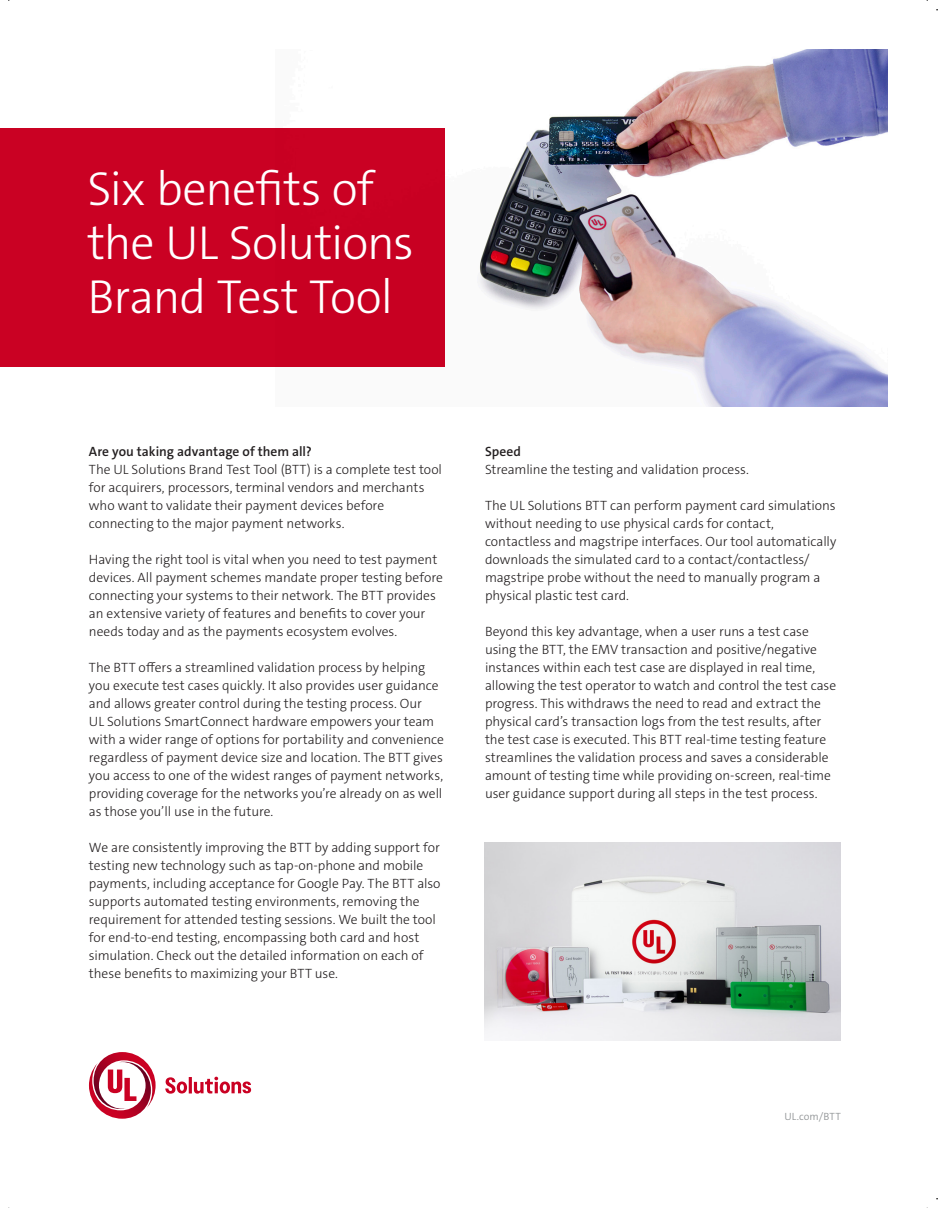
<style>
.page{position:relative;width:938px;height:1208px;background:#fff}
.page>*{position:absolute;margin:0;border:0;box-sizing:border-box;transform-origin:0 0}
.Cover_Headline{font:300 48px/54px "The Sans C5";letter-spacing:-.02em;color:#fff}
.Body_Copy{font:300 13.5px/18px "The Sans C5";color:#231f20}
.Body_Copy_Title{font:600 13.5px "The Sans C5";color:#231f20}
.Copyright_Informatio{font:300 10.5px "The Sans C5";letter-spacing:.01em;color:#939698}
</style>
<div class="page">
<img style="left:444px;top:50px;width:443px;height:356px">
<div style="left:0;top:128px;width:444px;height:239px;background:#ca0123"></div>
<svg style="left:89px;top:1052px;width:162px;height:66px"></svg>
<img style="left:484px;top:842px;width:356px;height:197px">
<h1 class="Cover_Headline" style="left:87px;top:162px;width:328px">Six benefits of the UL Solutions<br>Brand Test Tool</h1>
<h6 class="Body_Copy_Title" style="left:89px;top:442px;width:224px">Are you taking advantage of them all?</h6>
<p class="Body_Copy" style="left:89px;top:460px;width:354px">The UL Solutions Brand Test Tool (BTT) is a complete test tool for acquirers, processors, terminal vendors and merchants who want to validate their payment devices before connecting to the major payment networks.</p>
<p class="Body_Copy" style="left:89px;top:550px;width:355px">Having the right tool is vital when you need to test payment devices. All payment schemes mandate proper testing before connecting your systems to their network. The BTT provides an extensive variety of features and benefits to cover your needs today and as the payments ecosystem evolves.</p>
<p class="Body_Copy" style="left:89px;top:658px;width:356px">The BTT offers a streamlined validation process by helping you execute test cases quickly. It also provides user guidance and allows greater control during the testing process. Our<br>UL Solutions SmartConnect hardware empowers your team with a wider range of options for portability and convenience regardless of payment device size and location. The BTT gives you access to one of the widest ranges of payment networks, providing coverage for the networks you’re already on as well as those you’ll use in the future.</p>
<p class="Body_Copy" style="left:89px;top:838px;width:353px">We are consistently improving the BTT by adding support for testing new technology such as tap-on-phone and mobile payments, including acceptance for Google Pay. The BTT also supports automated testing environments, removing the requirement for attended testing sessions. We built the tool for end-to-end testing, encompassing both card and host simulation. Check out the detailed information on each of these benefits to maximizing your BTT use.</p>
<h6 class="Body_Copy_Title" style="left:485px;top:442px;width:37px">Speed</h6>
<p class="Body_Copy" style="left:485px;top:460px;width:265px">Streamline the testing and validation process.</p>
<p class="Body_Copy" style="left:485px;top:496px;width:353px">The UL Solutions BTT can perform payment card simulations without needing to use physical cards for contact, contactless and magstripe interfaces. Our tool automatically downloads the simulated card to a contact/contactless/ magstripe probe without the need to manually program a physical plastic test card.</p>
<p class="Body_Copy" style="left:485px;top:622px;width:353px">Beyond this key advantage, when a user runs a test case using the BTT, the EMV transaction and positive/negative instances within each test case are displayed in real time, allowing the test operator to watch and control the test case progress. This withdraws the need to read and extract the physical card’s transaction logs from the test results, after the test case is executed. This BTT real-time testing feature streamlines the validation process and saves a considerable amount of testing time while providing on-screen, real-time user guidance support during all steps in the test process.</p>
<p class="Copyright_Informatio" style="left:784px;top:1108px;width:58px">UL.com/BTT</p>
</div>
